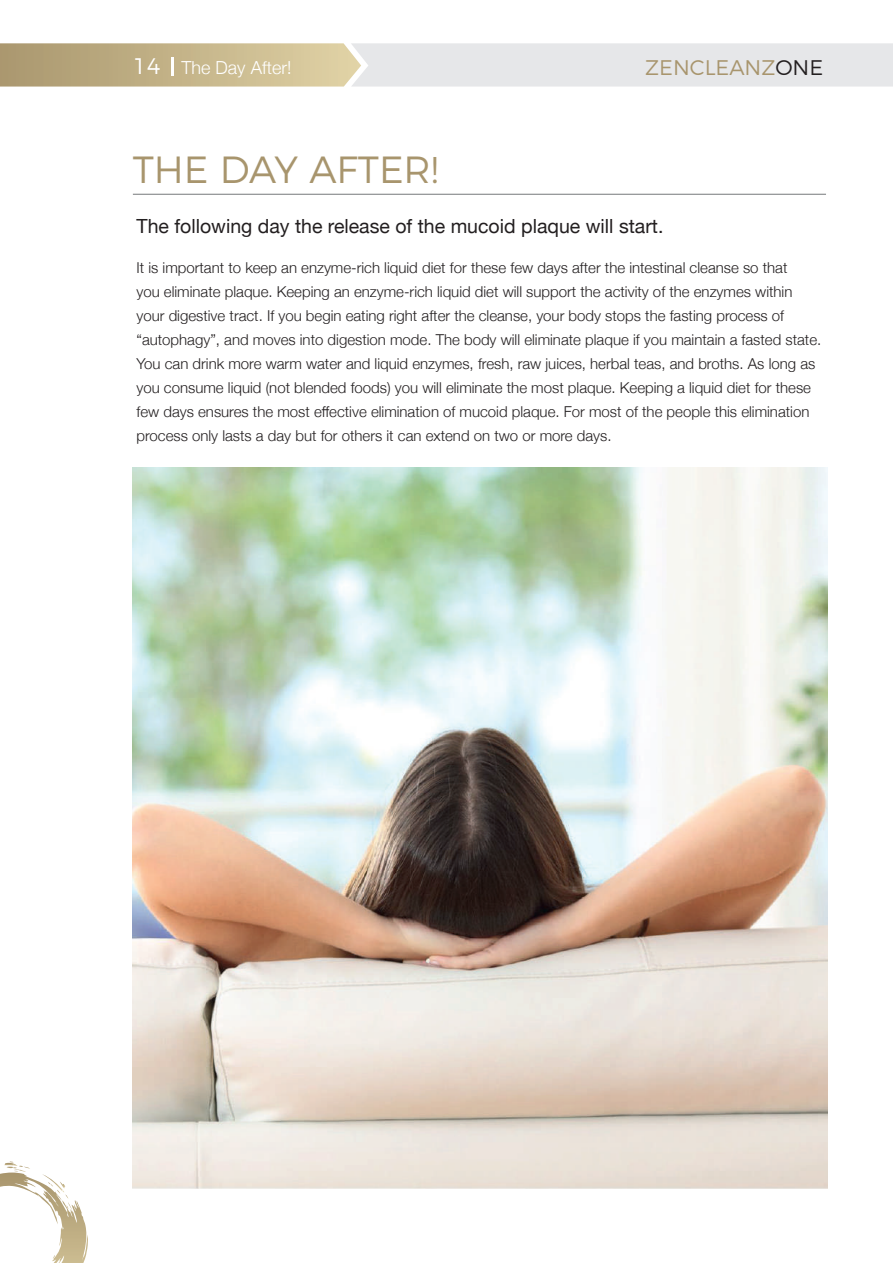
<style>
.page{position:relative;width:893px;height:1263px;background:#fff}
.page>*{position:absolute;margin:0;border:0;box-sizing:border-box;transform-origin:0 0}
.t1{font:300 37.8px "Montserrat";color:#a8956d}
.t2{font:300 21.15px "Montserrat";color:#a8956d}
.t3{font:19.5px "Helvetica Neue";color:#231f20}
.t4{font:300 18px "Helvetica Neue";color:#fff}
.t5{font:300 15px/24px "Helvetica Neue";color:#231f20}
.s1{font-family:"Montserrat";font-size:22.5px}
.s2{color:#231f20}
</style>
<div class="page">
<svg style="left:0;top:43px;width:893px;height:44px;background:#d9d3c4"></svg>
<img style="left:132px;top:468px;width:695px;height:720px">
<hr style="left:133px;top:194px;width:693px;height:1px;background:#76787b">
<svg style="left:0;top:1161px;width:88px;height:102px"></svg>
<p class="t4" style="left:133px;top:53px;width:160px"><span class="s1">14</span> The Day After!</p>
<h2 class="t2" style="left:645px;top:51px;width:179px">ZENCLEANZ<span class="s2">ONE</span></h2>
<h1 class="t1" style="left:133px;top:140px;width:307px">THE DAY AFTER!</h1>
<h3 class="t3" style="left:136px;top:212px;width:528px">The following day the release of the mucoid plaque will start.</h3>
<p class="t5" style="left:136px;top:254px;width:686px">It is important to keep an enzyme-rich liquid diet for these few days after the intestinal cleanse so that<br>you eliminate plaque. Keeping an enzyme-rich liquid diet will support the activity of the enzymes within your digestive tract. If you begin eating right after the cleanse, your body stops the fasting process of “autophagy”, and moves into digestion mode. The body will eliminate plaque if you maintain a fasted state.<br>You can drink more warm water and liquid enzymes, fresh, raw juices, herbal teas, and broths. As long as you consume liquid (not blended foods) you will eliminate the most plaque. Keeping a liquid diet for these few days ensures the most effective elimination of mucoid plaque. For most of the people this elimination process only lasts a day but for others it can extend on two or more days.</p>
</div>
